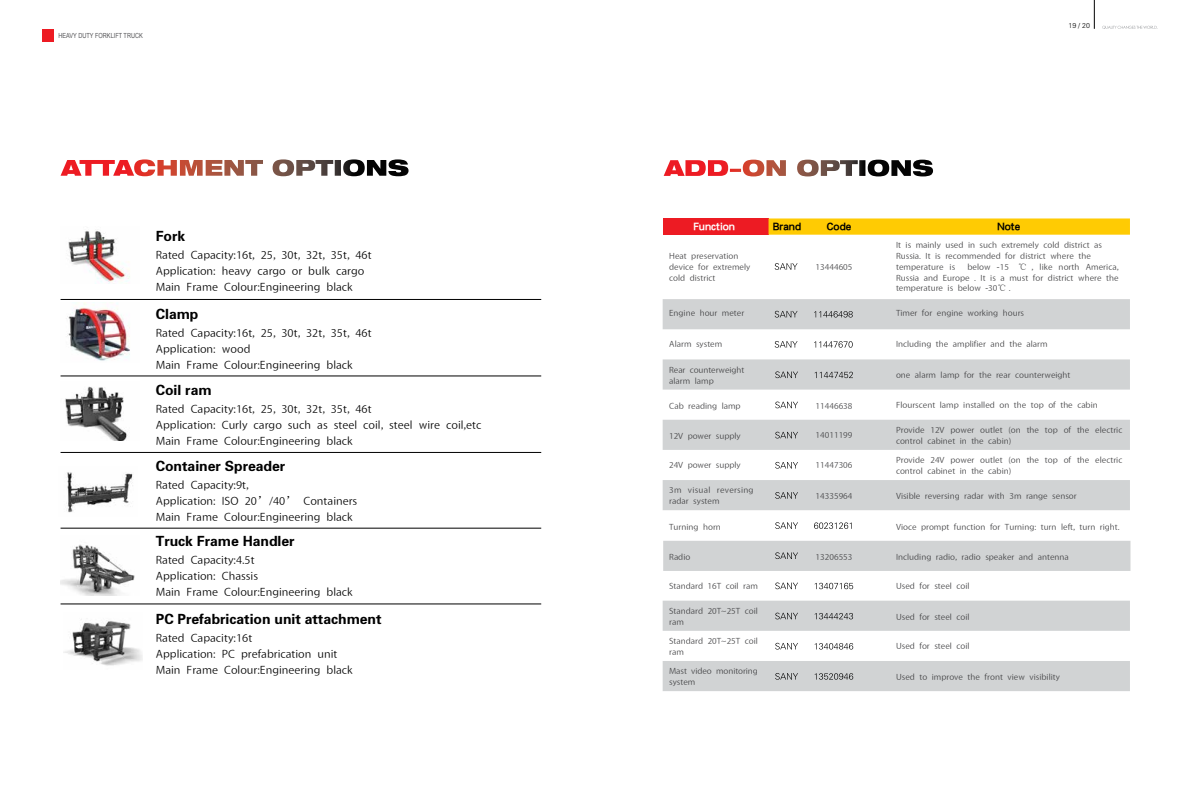
<style>
.page{position:relative;width:1191px;height:808px;background:#fff}
.page>*{position:absolute;margin:0;border:0;box-sizing:border-box;transform-origin:0 0}
.t1{font:14px "FZZYJW GB1 0";color:#000}
.t2{font:12px/16px "FZLTXIHK GBK1 0";color:#000}
.t3{font:10px "FZDHTK GBK1 0";color:#000}
.t4{font:10px "FZDHTK GBK1 0";color:#fff}
.t5{font:9px/10.8px "FZLTXIHK GBK1 0";color:#404042}
.t6{font:9px/10.8px "FZLTXIHK GBK1 0";letter-spacing:.025em;color:#404042}
.t7{font:7px "Arial";color:#58585b;scale:.8 1}
.t8{font:7px "FZXH1 JW GB1 0";color:#000}
</style>
<div class="page">
<svg style="left:61px;top:159px;width:347px;height:17px"></svg>
<img style="left:68px;top:231px;width:62px;height:52px">
<img style="left:66px;top:303px;width:64px;height:58px">
<img style="left:65px;top:386px;width:63px;height:55px">
<img style="left:66px;top:472px;width:67px;height:41px">
<img style="left:61px;top:544px;width:74px;height:51px">
<img style="left:63px;top:619px;width:80px;height:47px">
<hr style="left:61px;top:299px;width:480px;height:1px;background:#000">
<hr style="left:61px;top:376px;width:480px;height:1px;background:#000">
<hr style="left:61px;top:452px;width:480px;height:1px;background:#000">
<hr style="left:61px;top:528px;width:480px;height:1px;background:#000">
<hr style="left:61px;top:604px;width:480px;height:1px;background:#000">
<div style="left:662px;top:218px;width:106px;height:17px;background:#ed1b23"></div>
<svg style="left:768px;top:218px;width:362px;height:17px;background:#fecd0e"></svg>
<svg style="left:662px;top:299px;width:468px;height:392px"></svg>
<svg style="left:774px;top:263px;width:23px;height:7px"></svg>
<svg style="left:774px;top:311px;width:23px;height:6px"></svg>
<svg style="left:814px;top:311px;width:38px;height:6px"></svg>
<svg style="left:774px;top:341px;width:23px;height:7px"></svg>
<svg style="left:814px;top:341px;width:38px;height:7px"></svg>
<svg style="left:663px;top:160px;width:270px;height:16px"></svg>
<svg style="left:775px;top:371px;width:23px;height:7px"></svg>
<svg style="left:814px;top:372px;width:39px;height:6px"></svg>
<svg style="left:775px;top:402px;width:23px;height:6px"></svg>
<svg style="left:775px;top:432px;width:23px;height:6px"></svg>
<svg style="left:775px;top:462px;width:23px;height:7px"></svg>
<svg style="left:775px;top:492px;width:23px;height:7px"></svg>
<svg style="left:775px;top:522px;width:23px;height:7px"></svg>
<svg style="left:814px;top:522px;width:37px;height:7px"></svg>
<div style="left:663px;top:541px;width:467px;height:30px;background:#d1d3d4"></div>
<svg style="left:775px;top:582px;width:23px;height:7px"></svg>
<svg style="left:814px;top:583px;width:39px;height:6px"></svg>
<svg style="left:775px;top:613px;width:23px;height:6px"></svg>
<svg style="left:814px;top:613px;width:39px;height:6px"></svg>
<svg style="left:775px;top:643px;width:23px;height:6px"></svg>
<svg style="left:814px;top:643px;width:39px;height:6px"></svg>
<svg style="left:775px;top:673px;width:23px;height:7px"></svg>
<svg style="left:814px;top:673px;width:39px;height:7px"></svg>
<svg style="left:1102px;top:26px;width:55px;height:3px"></svg>
<svg style="left:1094px;top:0;width:1px;height:29px"></svg>
<div style="left:43px;top:30px;width:11px;height:12px;background:#ed1b23"></div>
<p class="t7" style="left:58px;top:31px;width:107px">HEAVY DUTY FORKLIFT TRUCK</p>
<h1 class="t1" style="left:156px;top:228px;width:31px">Fork</h1>
<h2 class="t2" style="left:156px;top:246px;width:217px">Rated Capacity:16t, 25, 30t, 32t, 35t, 46t<br>Application: heavy cargo or bulk cargo<br>Main Frame Colour:Engineering black</h2>
<h1 class="t1" style="left:156px;top:306px;width:44px">Clamp</h1>
<h2 class="t2" style="left:156px;top:324px;width:217px">Rated Capacity:16t, 25, 30t, 32t, 35t, 46t<br>Application: wood<br>Main Frame Colour:Engineering black</h2>
<h1 class="t1" style="left:156px;top:382px;width:57px">Coil ram</h1>
<h2 class="t2" style="left:156px;top:401px;width:327px">Rated Capacity:16t, 25, 30t, 32t, 35t, 46t<br>Application: Curly cargo such as steel coil, steel wire coil,etc<br>Main Frame Colour:Engineering black</h2>
<h1 class="t1" style="left:156px;top:458px;width:131px">Container Spreader</h1>
<h2 class="t2" style="left:156px;top:477px;width:203px">Rated Capacity:9t,<br>Application: ISO 20’/40’ Containers<br>Main Frame Colour:Engineering black</h2>
<h1 class="t1" style="left:156px;top:533px;width:140px">Truck Frame Handler</h1>
<h2 class="t2" style="left:156px;top:551px;width:199px">Rated Capacity:4.5t<br>Application: Chassis<br>Main Frame Colour:Engineering black</h2>
<h1 class="t1" style="left:156px;top:611px;width:227px">PC Prefabrication unit attachment</h1>
<h2 class="t2" style="left:156px;top:629px;width:199px">Rated Capacity:16t<br>Application: PC prefabrication unit<br>Main Frame Colour:Engineering black</h2>
<p class="t8" style="left:1068px;top:22px;width:23px">19 / 20</p>
<p class="t4" style="left:693px;top:221px;width:43px">Function</p>
<p class="t3" style="left:773px;top:221px;width:30px">Brand</p>
<p class="t3" style="left:827px;top:221px;width:26px">Code</p>
<p class="t3" style="left:997px;top:221px;width:25px">Note</p>
<p class="t5" style="left:669px;top:250px;width:83px">Heat preservation device for extremely cold district</p>
<p class="t5" style="left:669px;top:308px;width:77px">Engine hour meter</p>
<p class="t5" style="left:669px;top:339px;width:55px">Alarm system</p>
<p class="t5" style="left:669px;top:364px;width:77px">Rear counterweight alarm lamp</p>
<p class="t5" style="left:669px;top:400px;width:73px">Cab reading lamp</p>
<p class="t5" style="left:669px;top:430px;width:73px">12V power supply</p>
<p class="t5" style="left:669px;top:460px;width:73px">24V power supply</p>
<p class="t6" style="left:669px;top:484px;width:86px">3m visual reversing radar system</p>
<p class="t5" style="left:669px;top:521px;width:53px">Turning horn</p>
<p class="t5" style="left:669px;top:552px;width:23px">Radio</p>
<p class="t5" style="left:669px;top:580px;width:90px">Standard 16T coil ram</p>
<p class="t5" style="left:669px;top:605px;width:90px">Standard 20T~25T coil ram</p>
<p class="t5" style="left:669px;top:635px;width:90px">Standard 20T~25T coil ram</p>
<p class="t5" style="left:669px;top:666px;width:90px">Mast video monitoring system</p>
<p class="t5" style="left:815px;top:261px;width:38px">13444605</p>
<p class="t5" style="left:815px;top:400px;width:38px">11446638</p>
<p class="t5" style="left:815px;top:430px;width:38px">14011199</p>
<p class="t5" style="left:815px;top:460px;width:38px">11447306</p>
<p class="t5" style="left:815px;top:490px;width:38px">14335964</p>
<p class="t5" style="left:815px;top:552px;width:38px">13206553</p>
<p class="t5" style="left:896px;top:239px;width:207px">It is mainly used in such extremely cold district as<br>Russia. It is recommended for district where the temperature is</p>
<p class="t5" style="left:896px;top:261px;width:224px;text-align:justify;text-indent:71px">below -15 ℃ , like north America, Russia and Europe . It is a must for district where the temperature is below -30℃ .</p>
<p class="t5" style="left:896px;top:308px;width:130px">Timer for engine working hours</p>
<p class="t5" style="left:896px;top:339px;width:153px">Including the amplifier and the alarm</p>
<p class="t5" style="left:896px;top:369px;width:176px">one alarm lamp for the rear counterweight</p>
<p class="t5" style="left:896px;top:399px;width:203px">Flourscent lamp installed on the top of the cabin</p>
<p class="t5" style="left:896px;top:425px;width:228px">Provide 12V power outlet (on the top of the electric control cabinet in the cabin)</p>
<p class="t5" style="left:896px;top:454px;width:228px">Provide 24V power outlet (on the top of the electric control cabinet in the cabin)</p>
<p class="t5" style="left:896px;top:491px;width:182px">Visible reversing radar with 3m range sensor</p>
<p class="t5" style="left:896px;top:521px;width:225px">Vioce prompt function for Turning: turn left, turn right.</p>
<p class="t5" style="left:896px;top:552px;width:174px">Including radio, radio speaker and antenna</p>
<p class="t5" style="left:896px;top:580px;width:75px">Used for steel coil</p>
<p class="t5" style="left:896px;top:611px;width:75px">Used for steel coil</p>
<p class="t5" style="left:896px;top:641px;width:75px">Used for steel coil</p>
<p class="t5" style="left:896px;top:671px;width:165px">Used to improve the front view visibility</p>
</div>
